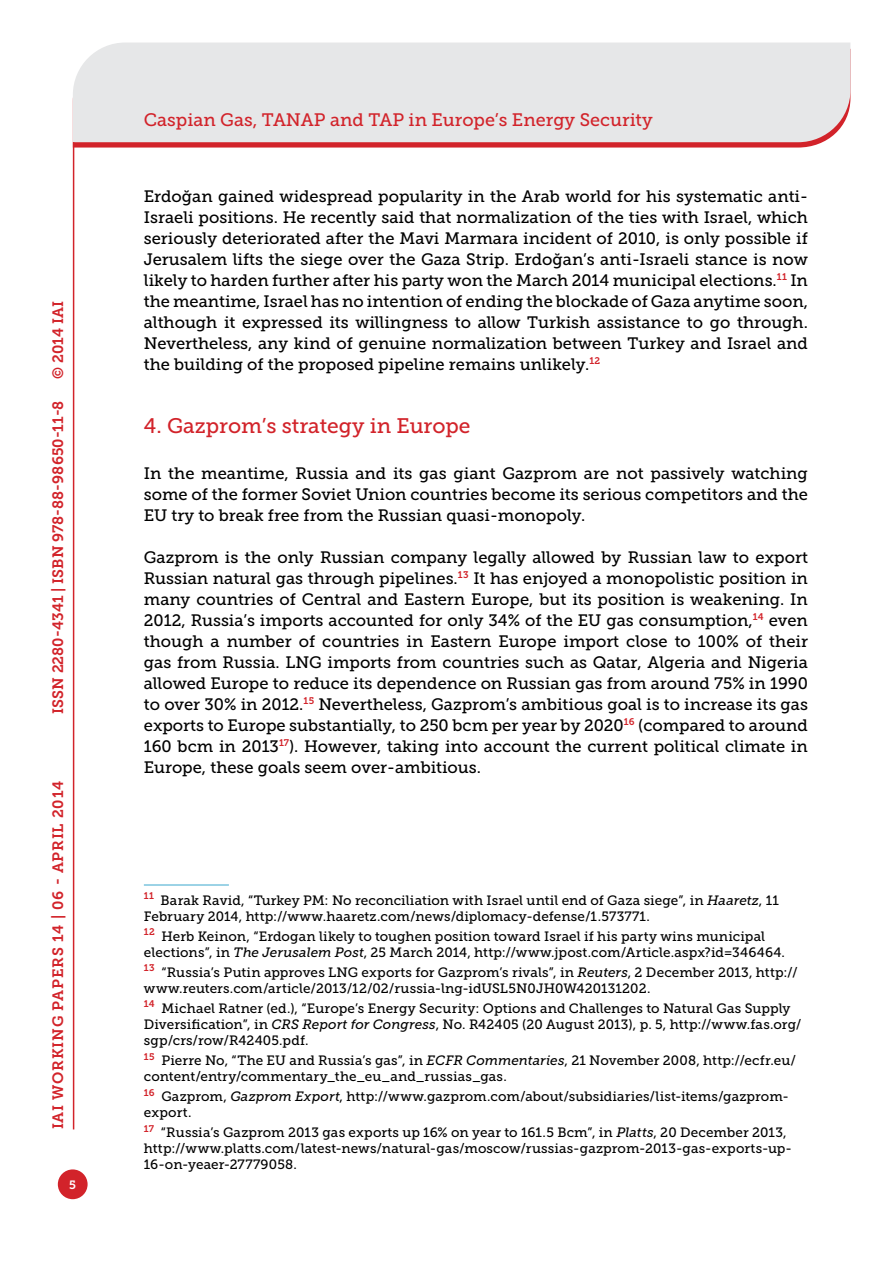
<style>
.page{position:relative;width:893px;height:1263px;background:#fff}
.page>*{position:absolute;margin:0;border:0;box-sizing:border-box;transform-origin:0 0}
.t1{font:21px "Museo Slab 500";color:#d2232a}
.t2{font:18px "Museo Slab 500";color:#d2232a}
.t3{font:16.5px/21px "Museo Slab 500";color:#000;text-align:justify}
.t4{font:15px "Museo Slab 700";color:#d2232a}
.t5{font:15px "Museo Slab 700";letter-spacing:.05em;color:#d2232a}
.t6{font:13.5px/16.2px "Museo Slab 500";letter-spacing:.01em;color:#000}
.t7{font:12px "Museo Slab 700";color:#fff}
.s1{font-style:italic}
</style>
<div class="page">
<svg style="left:74px;top:142px;width:749px;height:6px;background:#d63d43"></svg>
<div style="left:73px;top:43px;width:777px;height:99px;background:#e6e7e8"></div>
<div style="left:58px;top:1169px;width:30px;height:30px;background:#d2232a;border-radius:50%"></div>
<hr style="left:73px;top:142px;width:1px;height:987px;background:#d2232a">
<hr style="left:144px;top:885px;width:85px;height:1px;background:#3aa7cd">
<p class="t4" style="left:50px;top:379px;width:79px;rotate:-90deg">© 2014 IAI</p>
<p class="t4" style="left:49px;top:714px;width:315px;rotate:-90deg">ISSN 2280-4341 | ISBN 978-88-98650-11-8</p>
<p class="t5" style="left:50px;top:1129px;width:350px;rotate:-90deg">IAI Working papers 14 | 06 - April 2014</p>
<p class="t7" style="left:69px;top:1178px;width:8px">5</p>
<p class="t2" style="left:144px;top:110px;width:510px">Caspian Gas, TANAP and TAP in Europe’s Energy Security</p>
<p class="t3" style="left:144px;top:186px;width:666px">Erdoğan gained widespread popularity in the Arab world for his systematic anti-Israeli positions. He recently said that normalization of the ties with Israel, which seriously deteriorated after the Mavi Marmara incident of 2010, is only possible if Jerusalem lifts the siege over the Gaza Strip. Erdoğan’s anti-Israeli stance is now likely to harden further after his party won the March 2014 municipal elections.<sup>11</sup> In the meantime, Israel has no intention of ending the blockade of Gaza anytime soon, although it expressed its willingness to allow Turkish assistance to go through.<br>Nevertheless, any kind of genuine normalization between Turkey and Israel and the building of the proposed pipeline remains unlikely.<sup>12</sup></p>
<p class="t1" style="left:144px;top:414px;width:328px">4. Gazprom’s strategy in Europe</p>
<p class="t3" style="left:144px;top:463px;width:666px">In the meantime, Russia and its gas giant Gazprom are not passively watching some of the former Soviet Union countries become its serious competitors and the EU try to break free from the Russian quasi-monopoly.</p>
<p class="t3" style="left:144px;top:547px;width:666px">Gazprom is the only Russian company legally allowed by Russian law to export Russian natural gas through pipelines.<sup>13</sup> It has enjoyed a monopolistic position in many countries of Central and Eastern Europe, but its position is weakening. In 2012, Russia’s imports accounted for only 34% of the EU gas consumption,<sup>14</sup> even though a number of countries in Eastern Europe import close to 100% of their gas from Russia. LNG imports from countries such as Qatar, Algeria and Nigeria allowed Europe to reduce its dependence on Russian gas from around 75% in 1990 to over 30% in 2012.<sup>15</sup> Nevertheless, Gazprom’s ambitious goal is to increase its gas exports to Europe substantially, to 250 bcm per year by 2020<sup>16</sup> (compared to around 160 bcm in 2013<sup>17</sup>). However, taking into account the current political climate in Europe, these goals seem over-ambitious.</p>
<p class="t6" style="left:144px;top:892px;width:637px"><sup>11</sup> Barak Ravid, “Turkey PM: No reconciliation with Israel until end of Gaza siege”, in <span class="s1">Haaretz</span>, 11<br>February 2014, http://www.haaretz.com/news/diplomacy-defense/1.573771.</p>
<p class="t6" style="left:144px;top:928px;width:643px"><sup>12</sup> Herb Keinon, “Erdogan likely to toughen position toward Israel if his party wins municipal elections”, in <span class="s1">The Jerusalem Post</span>, 25 March 2014, http://www.jpost.com/Article.aspx?id=346464.</p>
<p class="t6" style="left:144px;top:964px;width:655px"><sup>13</sup> “Russia’s Putin approves LNG exports for Gazprom’s rivals”, in <span class="s1">Reuters</span>, 2 December 2013, http:// www.reuters.com/article/2013/12/02/russia-lng-idUSL5N0JH0W420131202.</p>
<p class="t6" style="left:144px;top:1000px;width:659px"><sup>14</sup> Michael Ratner (ed.), “Europe’s Energy Security: Options and Challenges to Natural Gas Supply<br>Diversification”, in <span class="s1">CRS Report for Congress</span>, No. R42405 (20 August 2013), p. 5, http://www.fas.org/ sgp/crs/row/R42405.pdf.</p>
<p class="t6" style="left:144px;top:1052px;width:654px"><sup>15</sup> Pierre No, “The EU and Russia’s gas”, in <span class="s1">ECFR Commentaries</span>, 21 November 2008, http://ecfr.eu/ content/entry/commentary_the_eu_and_russias_gas.</p>
<p class="t6" style="left:144px;top:1088px;width:647px"><sup>16</sup> Gazprom, <span class="s1">Gazprom Export</span>, http://www.gazprom.com/about/subsidiaries/list-items/gazprom&shy;export.</p>
<p class="t6" style="left:144px;top:1124px;width:650px"><sup>17</sup> “Russia’s Gazprom 2013 gas exports up 16% on year to 161.5 Bcm”, in <span class="s1">Platts</span>, 20 December 2013, http://www.platts.com/latest-news/natural-gas/moscow/russias-gazprom-2013-gas-exports-up-<br>16-on-yeaer-27779058.</p>
</div>
